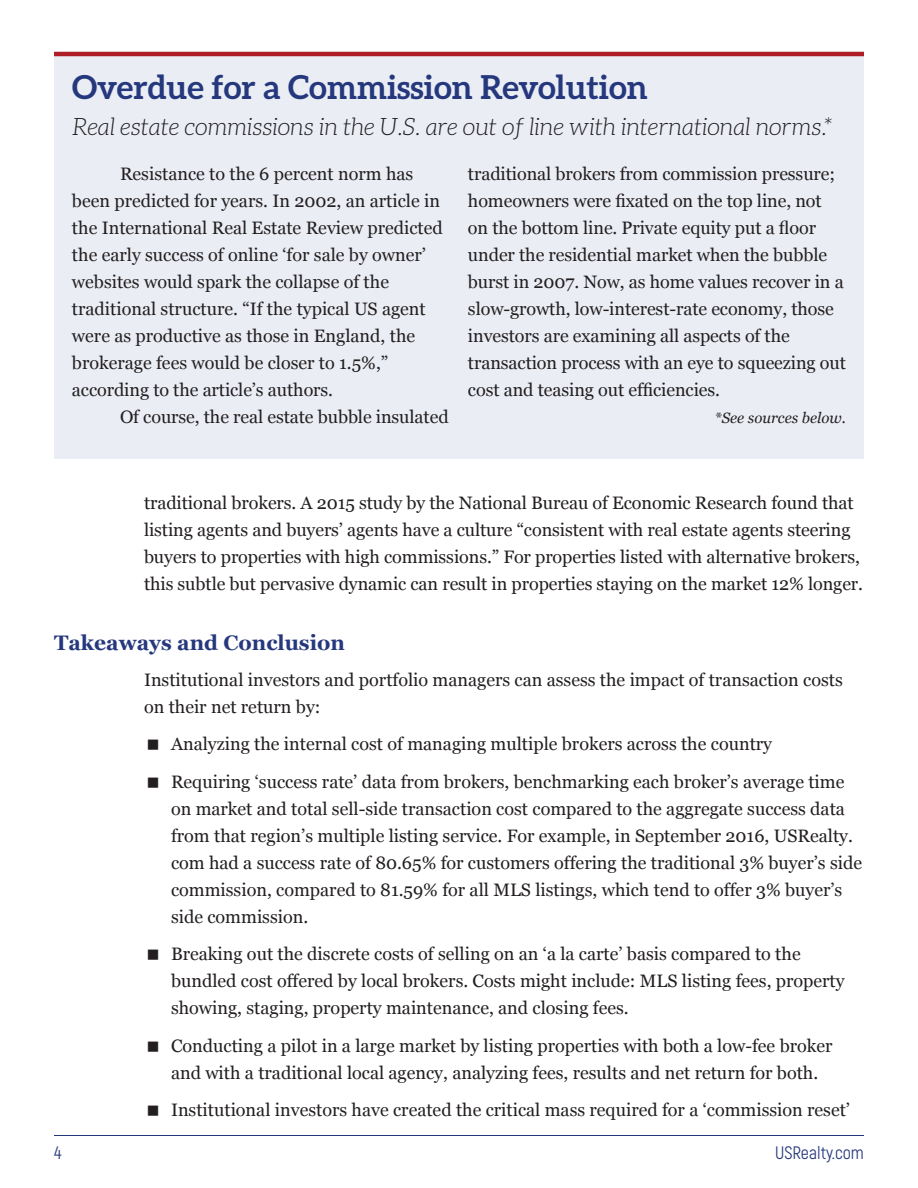
<style>
.page{position:relative;width:918px;height:1188px;background:#fff}
.page>*{position:absolute;margin:0;border:0;box-sizing:border-box;transform-origin:0 0}
.t1{font:700 33px "Aleo";color:#26387d}
.t2{font:italic 300 24px "Aleo";color:#231f20}
.t3{font:700 21px "Georgia";color:#26387d}
.t4{font:18px/27px "Georgia";color:#231f20}
.t5{font:18px "Akrobat";color:#26387d}
.t6{font:italic 15px "Georgia";color:#231f20}
</style>
<div class="page">
<hr style="left:54px;top:1135px;width:810px;height:1px;background:#26387d">
<div style="left:54px;top:54px;width:810px;height:405px;background:#eaedf4"></div>
<hr style="left:54px;top:52px;width:810px;height:4px;background:#ad1e26">
<h1 class="t1" style="left:72px;top:68px;width:577px">Overdue for a Commission Revolution</h1>
<h2 class="t2" style="left:72px;top:113px;width:762px">Real estate commissions in the U.S. are out of line with international norms.*</h2>
<p class="t4" style="left:72px;top:160px;width:372px;text-indent:48px">Resistance to the 6 percent norm has been predicted for years. In 2002, an article in the International Real Estate Review predicted the early success of online ‘for sale by owner’ websites would spark the collapse of the traditional structure. “If the typical US agent were as productive as those in England, the brokerage fees would be closer to 1.5%,” according to the article’s authors.</p>
<p class="t4" style="left:120px;top:403px;width:330px">Of course, the real estate bubble insulated</p>
<p class="t4" style="left:468px;top:160px;width:379px">traditional brokers from commission pressure; homeowners were fixated on the top line, not on the bottom line. Private equity put a floor under the residential market when the bubble burst in 2007. Now, as home values recover in a slow-growth, low-interest-rate economy, those investors are examining all aspects of the transaction process with an eye to squeezing out cost and teasing out efficiencies.</p>
<p class="t6" style="left:715px;top:409px;width:133px">*See sources below.</p>
<p class="t4" style="left:144px;top:489px;width:721px">traditional brokers. A 2015 study by the National Bureau of Economic Research found that listing agents and buyers’ agents have a culture “consistent with real estate agents steering buyers to properties with high commissions.” For properties listed with alternative brokers, this subtle but pervasive dynamic can result in properties staying on the market 12% longer.</p>
<p class="t3" style="left:54px;top:630px;width:292px">Takeaways and Conclusion</p>
<p class="t4" style="left:144px;top:666px;width:700px">Institutional investors and portfolio managers can assess the impact of transaction costs on their net return by:</p>
<p class="t4" style="left:171px;top:725px;width:675px;line-height:37.5px">Analyzing the internal cost of managing multiple brokers across the country<br>Requiring ‘success rate’ data from brokers, benchmarking each broker’s average time</p>
<p class="t4" style="left:171px;top:795px;width:693px">on market and total sell-side transaction cost compared to the aggregate success data from that region’s multiple listing service. For example, in September 2016, USRealty. com had a success rate of 80.65% for customers offering the traditional 3% buyer’s side commission, compared to 81.59% for all MLS listings, which tend to offer 3% buyer’s side commission.</p>
<p class="t4" style="left:171px;top:940px;width:675px">Breaking out the discrete costs of selling on an ‘a la carte’ basis compared to the bundled cost offered by local brokers. Costs might include: MLS listing fees, property showing, staging, property maintenance, and closing fees.</p>
<p class="t4" style="left:171px;top:1032px;width:663px">Conducting a pilot in a large market by listing properties with both a low-fee broker and with a traditional local agency, analyzing fees, results and net return for both.</p>
<p class="t4" style="left:171px;top:1096px;width:681px">Institutional investors have created the critical mass required for a ‘commission reset’</p>
<p class="t5" style="left:54px;top:1142px;width:9px">4</p>
<p class="t5" style="left:775px;top:1142px;width:90px">USRealty.com</p>
</div>
